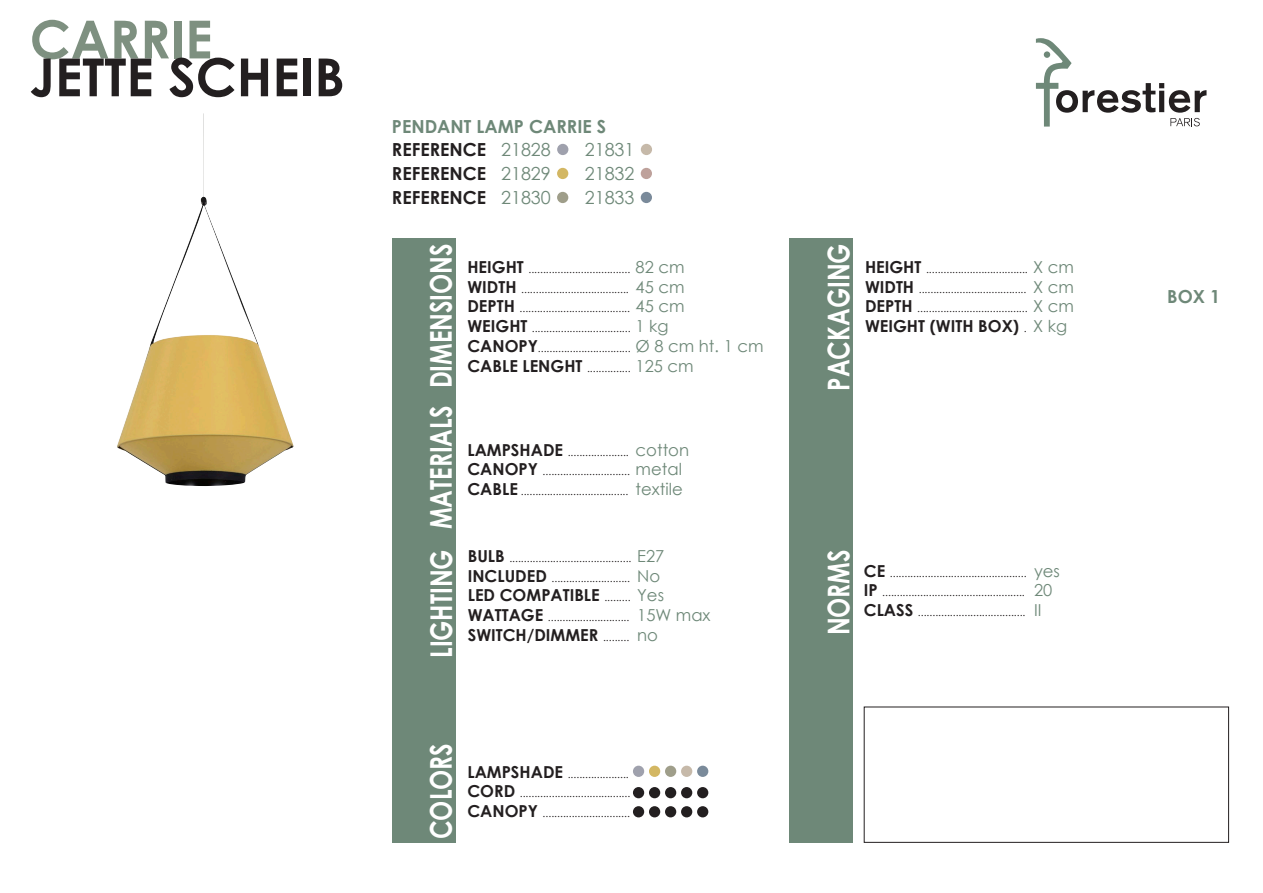
<style>
.page{position:relative;width:1263px;height:893px;background:#fff}
.page>*{position:absolute;margin:0;border:0;box-sizing:border-box;transform-origin:0 0}
.t1{font:700 52.5px "Century Gothic";color:#231f20}
.t2{font:700 52.5px "Century Gothic";color:#7e9080}
.t3{font:700 30px "Century Gothic";color:#fff;scale:.8 1}
.REF_PRODUITS{font:18px "Century Gothic";color:#6e8878}
.t4{font:700 18px/24px "Century Gothic";color:#231f20}
.t5{font:700 18px "Century Gothic";color:#6e8878}
.INFOS_PRODUITS{font:16.5px "Century Gothic";color:#6e8878}
.t6{font:700 16.5px "Century Gothic";color:#231f20}
.t7{font:10.5px "Century Gothic";color:#231f20}
.s1{font-weight:700;font-size:16.5px}
.s2{font-weight:400;font-size:10.5px}
.s3{font-weight:400;color:#6e8878}
</style>
<div class="page">
<div style="left:392px;top:238px;width:64px;height:605px;background:#6e8878"></div>
<div style="left:789px;top:238px;width:64px;height:605px;background:#6e8878"></div>
<svg style="left:1036px;top:38px;width:170px;height:89px"></svg>
<div style="left:864px;top:707px;width:365px;height:136px;border:1px solid #231f20"></div>
<img style="left:117px;top:113px;width:177px;height:373px">
<div style="left:557px;top:144px;width:11px;height:11px;background:#9fa1ad;border-radius:50%"></div>
<div style="left:641px;top:144px;width:11px;height:11px;background:#c6b9a9;border-radius:50%"></div>
<div style="left:557px;top:168px;width:11px;height:11px;background:#d3b763;border-radius:50%"></div>
<div style="left:641px;top:168px;width:11px;height:11px;background:#bea19b;border-radius:50%"></div>
<div style="left:557px;top:192px;width:11px;height:11px;background:#9f9e8a;border-radius:50%"></div>
<div style="left:641px;top:192px;width:11px;height:11px;background:#7a8a9a;border-radius:50%"></div>
<div style="left:633px;top:806px;width:11px;height:11px;background:#231f20;border-radius:50%"></div>
<div style="left:649px;top:806px;width:11px;height:11px;background:#231f20;border-radius:50%"></div>
<div style="left:665px;top:806px;width:11px;height:11px;background:#231f20;border-radius:50%"></div>
<div style="left:681px;top:806px;width:11px;height:11px;background:#231f20;border-radius:50%"></div>
<div style="left:697px;top:806px;width:11px;height:11px;background:#231f20;border-radius:50%"></div>
<div style="left:633px;top:787px;width:11px;height:11px;background:#231f20;border-radius:50%"></div>
<div style="left:649px;top:787px;width:11px;height:11px;background:#231f20;border-radius:50%"></div>
<div style="left:665px;top:787px;width:11px;height:11px;background:#231f20;border-radius:50%"></div>
<div style="left:681px;top:787px;width:11px;height:11px;background:#231f20;border-radius:50%"></div>
<div style="left:697px;top:787px;width:11px;height:11px;background:#231f20;border-radius:50%"></div>
<div style="left:633px;top:766px;width:11px;height:11px;background:#9fa1ad;border-radius:50%"></div>
<div style="left:649px;top:766px;width:11px;height:11px;background:#d3b763;border-radius:50%"></div>
<div style="left:665px;top:766px;width:11px;height:11px;background:#9f9e8a;border-radius:50%"></div>
<div style="left:681px;top:766px;width:11px;height:11px;background:#c6b9a9;border-radius:50%"></div>
<div style="left:697px;top:766px;width:11px;height:11px;background:#7a8a9a;border-radius:50%"></div>
<p class="t2" style="left:30px;top:0;width:184px">CARRIE</p>
<p class="t1" style="left:30px;top:37px;width:316px">JETTE SCHEIB</p>
<p class="t5" style="left:392px;top:113px;width:216px">PENDANT LAMP CARRIE S</p>
<p class="t4" style="left:392px;top:137px;width:96px">REFERENCE<br>REFERENCE</p>
<p class="t4" style="left:392px;top:185px;width:96px">REFERENCE</p>
<p class="REF_PRODUITS" style="left:501px;top:137px;width:51px">21828</p>
<p class="REF_PRODUITS" style="left:501px;top:161px;width:51px">21829</p>
<p class="REF_PRODUITS" style="left:501px;top:185px;width:51px">21830</p>
<p class="REF_PRODUITS" style="left:585px;top:137px;width:51px">21831</p>
<p class="REF_PRODUITS" style="left:585px;top:161px;width:51px">21832</p>
<p class="REF_PRODUITS" style="left:585px;top:185px;width:51px">21833</p>
<p class="t3" style="left:418px;top:388px;width:183px;rotate:-90deg">DIMENSIONS</p>
<p class="t3" style="left:418px;top:529px;width:156px;rotate:-90deg">MATERIALS</p>
<p class="t7" style="left:467px;top:262px;width:164px"><span class="s1">HEIGHT</span> ...................................</p>
<p class="t7" style="left:467px;top:281px;width:163px"><span class="s1">WIDTH</span> .....................................</p>
<p class="t7" style="left:467px;top:301px;width:164px"><span class="s1">DEPTH</span> ......................................</p>
<p class="t7" style="left:467px;top:321px;width:165px"><span class="s1">WEIGHT</span> ..................................</p>
<p class="t7" style="left:467px;top:341px;width:165px"><span class="s1">CANOPY</span>................................</p>
<p class="t7" style="left:467px;top:361px;width:165px"><span class="s1">CABLE LENGHT</span> ...............</p>
<p class="INFOS_PRODUITS" style="left:636px;top:255px;width:51px">82 cm</p>
<p class="INFOS_PRODUITS" style="left:636px;top:275px;width:51px">45 cm</p>
<p class="INFOS_PRODUITS" style="left:636px;top:295px;width:51px">45 cm</p>
<p class="INFOS_PRODUITS" style="left:636px;top:315px;width:35px">1 kg</p>
<p class="INFOS_PRODUITS" style="left:636px;top:334px;width:129px">Ø 8 cm ht. 1 cm</p>
<p class="INFOS_PRODUITS" style="left:636px;top:354px;width:60px">125 cm</p>
<p class="t7" style="left:467px;top:444px;width:163px"><span class="s1">LAMPSHADE</span> .....................</p>
<p class="t7" style="left:467px;top:464px;width:164px"><span class="s1">CANOPY</span> ..............................</p>
<p class="t7" style="left:467px;top:484px;width:163px"><span class="s1">CABLE</span> .....................................</p>
<p class="INFOS_PRODUITS" style="left:636px;top:438px;width:55px">cotton</p>
<p class="INFOS_PRODUITS" style="left:636px;top:458px;width:48px">metal</p>
<p class="INFOS_PRODUITS" style="left:636px;top:478px;width:49px">textile</p>
<p class="t3" style="left:816px;top:391px;width:186px;rotate:-90deg">PACKAGING</p>
<p class="INFOS_PRODUITS" style="left:637px;top:544px;width:29px">E27</p>
<p class="INFOS_PRODUITS" style="left:637px;top:564px;width:25px">No</p>
<p class="INFOS_PRODUITS" style="left:637px;top:604px;width:75px">15W max</p>
<p class="INFOS_PRODUITS" style="left:637px;top:624px;width:22px">no</p>
<p class="t7" style="left:468px;top:551px;width:165px"><span class="s1">BULB</span> ..........................................</p>
<p class="t7" style="left:468px;top:570px;width:164px"><span class="s1">INCLUDED</span> ...........................</p>
<p class="t6" style="left:468px;top:583px;width:198px">LED COMPATIBLE <span class="s2">.........</span> <span class="s3">Yes</span></p>
<p class="t7" style="left:468px;top:610px;width:163px"><span class="s1">WATTAGE</span> ............................</p>
<p class="t6" style="left:468px;top:623px;width:163px">SWITCH/DIMMER <span class="s2">.........</span></p>
<p class="t3" style="left:419px;top:658px;width:137px;rotate:-90deg">LIGHTING</p>
<p class="t3" style="left:816px;top:635px;width:109px;rotate:-90deg">NORMS</p>
<p class="t7" style="left:865px;top:262px;width:164px"><span class="s1">HEIGHT</span> ...................................</p>
<p class="t7" style="left:865px;top:281px;width:163px"><span class="s1">WIDTH</span> .....................................</p>
<p class="t7" style="left:865px;top:301px;width:164px"><span class="s1">DEPTH</span> ......................................</p>
<p class="t6" style="left:865px;top:314px;width:204px">WEIGHT (WITH BOX) <span class="s2">.</span> <span class="s3">X kg</span></p>
<p class="INFOS_PRODUITS" style="left:1033px;top:255px;width:42px">X cm</p>
<p class="INFOS_PRODUITS" style="left:1033px;top:275px;width:42px">X cm</p>
<p class="INFOS_PRODUITS" style="left:1033px;top:295px;width:42px">X cm</p>
<p class="t7" style="left:864px;top:565px;width:164px"><span class="s1">CE</span> ...............................................</p>
<p class="t7" style="left:864px;top:585px;width:162px"><span class="s1">IP</span> .................................................</p>
<p class="t7" style="left:864px;top:605px;width:163px"><span class="s1">CLASS</span> .....................................</p>
<p class="INFOS_PRODUITS" style="left:1034px;top:559px;width:27px">yes</p>
<p class="INFOS_PRODUITS" style="left:1034px;top:579px;width:20px">20</p>
<p class="INFOS_PRODUITS" style="left:1034px;top:599px;width:9px">II</p>
<p class="t3" style="left:418px;top:839px;width:121px;rotate:-90deg">COLORS</p>
<p class="t7" style="left:467px;top:766px;width:163px"><span class="s1">LAMPSHADE</span> .....................</p>
<p class="t7" style="left:467px;top:786px;width:164px"><span class="s1">CORD</span> ......................................</p>
<p class="t7" style="left:467px;top:806px;width:164px"><span class="s1">CANOPY</span> ..............................</p>
<p class="t5" style="left:1167px;top:283px;width:54px">BOX 1</p>
</div>
